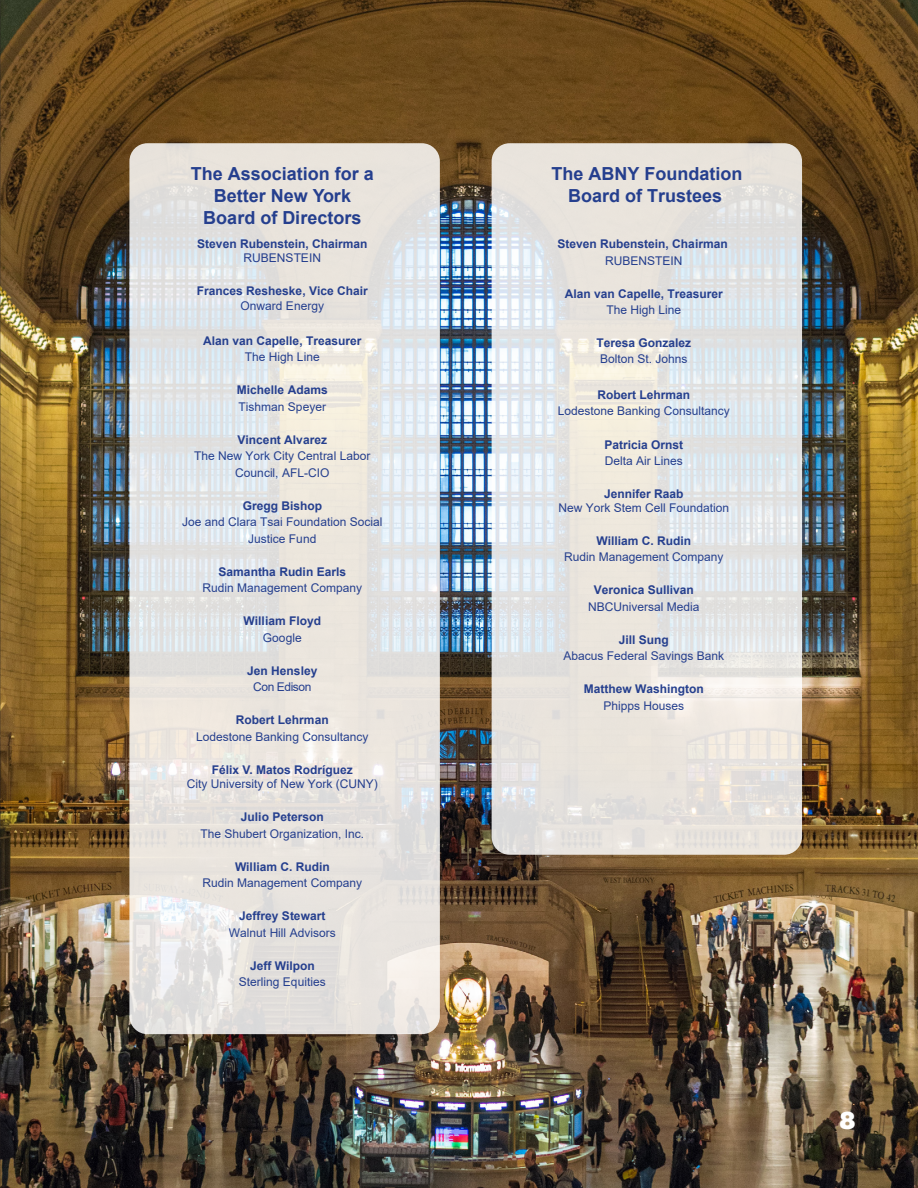
<style>
.page{position:relative;width:918px;height:1188px;background:#fff}
.page>*{position:absolute;margin:0;border:0;box-sizing:border-box;transform-origin:0 0}
.t1{font:900 24px "Graphik";color:#fff}
.t2{font:700 18px/21.6px "Arial";color:#253f8e;text-align:center}
.t3{font:12px/16.5px "Arial";color:#253f8e;text-align:center}
.t4{font:700 12px/16.5px "Arial";color:#253f8e;text-align:center}
.s1{font-weight:400}
.s2{font-weight:700}
</style>
<div class="page">
<img style="left:1px;top:0;width:917px;height:1188px">
<img style="left:0;top:0;width:1px;height:1188px">
<svg style="left:129px;top:143px;width:311px;height:891px;background:#e6e4e1"></svg>
<svg style="left:492px;top:143px;width:310px;height:712px;background:#e6e5e2"></svg>
<p class="t2" style="left:191px;top:163px;width:185px">The Association for a<br>Better New York<br>Board of Directors</p>
<p class="t4" style="left:197px;top:237px;width:172px;line-height:14.4px">Steven Rubenstein, Chairman<br><span class="s1">RUBENSTEIN</span></p>
<p class="t4" style="left:197px;top:284px;width:172px;line-height:14.4px">Frances Resheske, Vice Chair<br><span class="s1">Onward Energy</span></p>
<p class="t4" style="left:203px;top:333px;width:160px">Alan van Capelle, Treasurer<br><span class="s1">The High Line</span></p>
<p class="t4" style="left:237px;top:382px;width:92px;text-align:left">Michelle Adams<br><span class="s1">Tishman Speyer</span></p>
<p class="t3" style="left:194px;top:431px;width:178px"><span class="s2">Vincent Alvarez<br></span>The New York City Central Labor<br>Council, AFL-CIO</p>
<p class="t3" style="left:182px;top:497px;width:202px"><span class="s2">Gregg Bishop<br></span>Joe and Clara Tsai Foundation Social<br>Justice Fund</p>
<p class="t3" style="left:203px;top:563px;width:161px"><span class="s2">Samantha Rudin Earls<br></span>Rudin Management Company</p>
<p class="t4" style="left:244px;top:613px;width:79px">William Floyd<br><span class="s1">Google</span></p>
<p class="t4" style="left:247px;top:663px;width:72px">Jen Hensley<br><span class="s1">Con Edison</span></p>
<p class="t3" style="left:196px;top:712px;width:174px"><span class="s2">Robert Lehrman<br></span>Lodestone Banking Consultancy</p>
<p class="t3" style="left:187px;top:762px;width:192px;line-height:14.5px"><span class="s2">Félix V. Matos Rodríguez<br></span>City University of New York (CUNY)</p>
<p class="t3" style="left:201px;top:809px;width:165px"><span class="s2">Julio Peterson<br></span>The Shubert Organization, Inc.</p>
<p class="t3" style="left:203px;top:858px;width:161px"><span class="s2">William C. Rudin<br></span>Rudin Management Company</p>
<p class="t3" style="left:229px;top:908px;width:108px"><span class="s2">Jeffrey Stewart<br></span>Walnut Hill Advisors</p>
<p class="t3" style="left:239px;top:957px;width:88px"><span class="s2">Jeff Wilpon<br></span>Sterling Equities</p>
<p class="t2" style="left:552px;top:163px;width:192px">The ABNY Foundation<br>Board of Trustees</p>
<p class="t4" style="left:558px;top:236px;width:172px">Steven Rubenstein, Chairman<br><span class="s1">RUBENSTEIN</span></p>
<p class="t4" style="left:565px;top:285px;width:160px">Alan van Capelle, Treasurer<br><span class="s1">The High Line</span></p>
<p class="t4" style="left:596px;top:335px;width:96px">Teresa Gonzalez<br><span class="s1">Bolton St. Johns</span></p>
<p class="t3" style="left:558px;top:386px;width:174px"><span class="s2">Robert Lehrman<br></span>Lodestone Banking Consultancy</p>
<p class="t4" style="left:604px;top:436px;width:80px;text-align:left">Patricia Ornst<br><span class="s1">Delta Air Lines</span></p>
<p class="t3" style="left:558px;top:486px;width:172px;line-height:14.4px"><span class="s2">Jennifer Raab<br></span>New York Stem Cell Foundation</p>
<p class="t3" style="left:564px;top:532px;width:161px"><span class="s2">William C. Rudin<br></span>Rudin Management Company</p>
<p class="t3" style="left:588px;top:582px;width:113px"><span class="s2">Veronica Sullivan<br></span>NBCUniversal Media</p>
<p class="t3" style="left:563px;top:631px;width:162px"><span class="s2">Jill Sung<br></span>Abacus Federal Savings Bank</p>
<p class="t4" style="left:584px;top:681px;width:121px">Matthew Washington<br><span class="s1">Phipps Houses</span></p>
<p class="t1" style="left:839px;top:1102px;width:17px">8</p>
</div>
